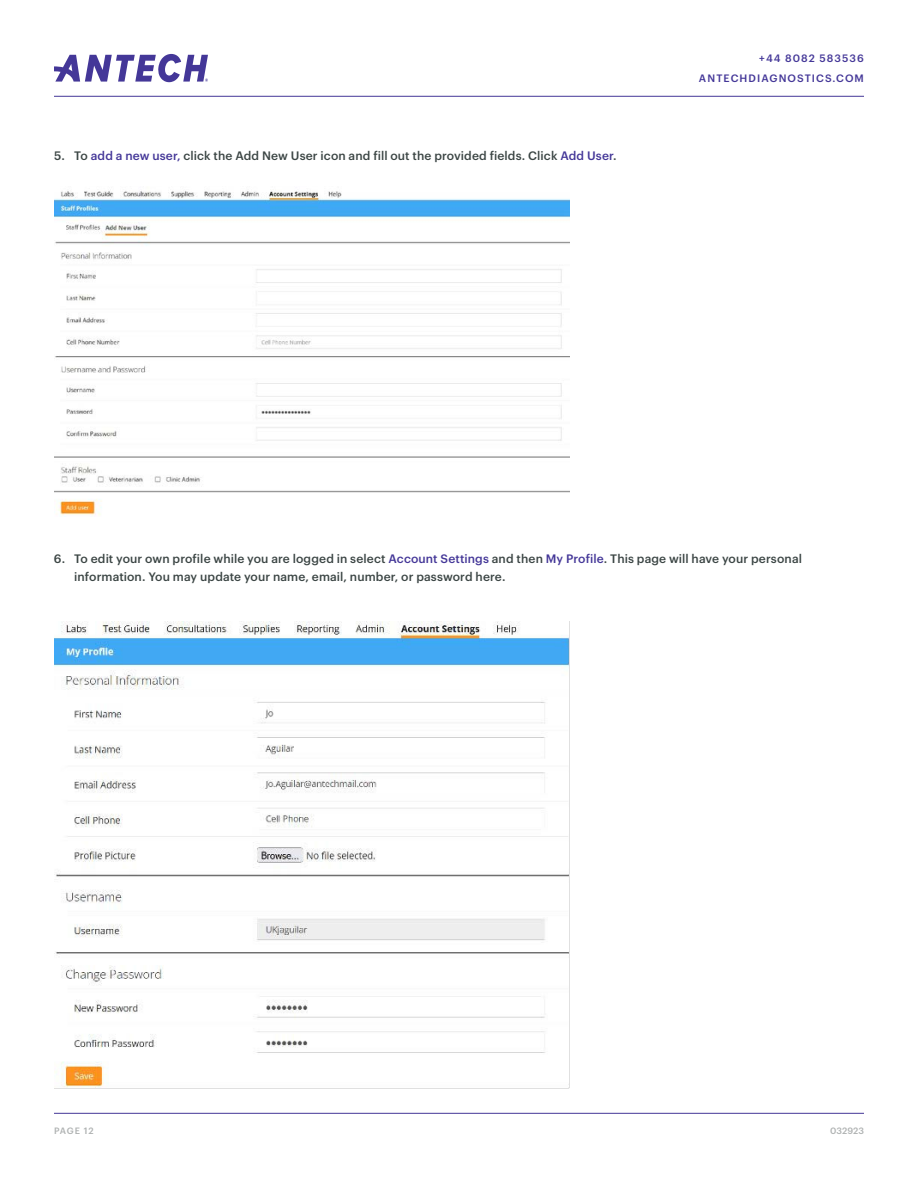
<style>
.page{position:relative;width:918px;height:1188px;background:#fff}
.page>*{position:absolute;margin:0;border:0;box-sizing:border-box;transform-origin:0 0}
.t1{font:500 12px/18px "Graphik";letter-spacing:.01em;color:#3b4544}
.t2{font:500 10.5px/19.5px "Graphik";letter-spacing:.105em;color:#443798;text-align:right}
.t3{font:500 9px "Graphik";color:#afb2b2}
.s1{color:#443798}
</style>
<div class="page">
<hr style="left:54px;top:96px;width:810px;height:1px;background:#443798">
<hr style="left:54px;top:1113px;width:810px;height:1px;background:#443798">
<svg style="left:54px;top:54px;width:154px;height:28px"></svg>
<img style="left:54px;top:191px;width:516px;height:325px">
<img style="left:54px;top:622px;width:516px;height:466px">
<p class="t1" style="left:54px;top:147px;width:564px">5. To <span class="s1">add a new user,</span> click the Add New User icon and fill out the provided fields. Click <span class="s1">Add User</span>.</p>
<p class="t2" style="left:699px;top:50px;width:167px">+44 8082 583536<br>ANTECHDIAGNOSTICS.COM</p>
<p class="t1" style="left:74px;top:551px;width:729px;text-indent:-20px">6. To edit your own profile while you are logged in select <span class="s1">Account Settings</span> and then <span class="s1">My Profile</span>. This page will have your personal information. You may update your name, email, number, or password here.</p>
<p class="t3" style="left:54px;top:1127px;width:41px">PAGE 12</p>
<p class="t3" style="left:830px;top:1127px;width:35px">032923</p>
</div>
